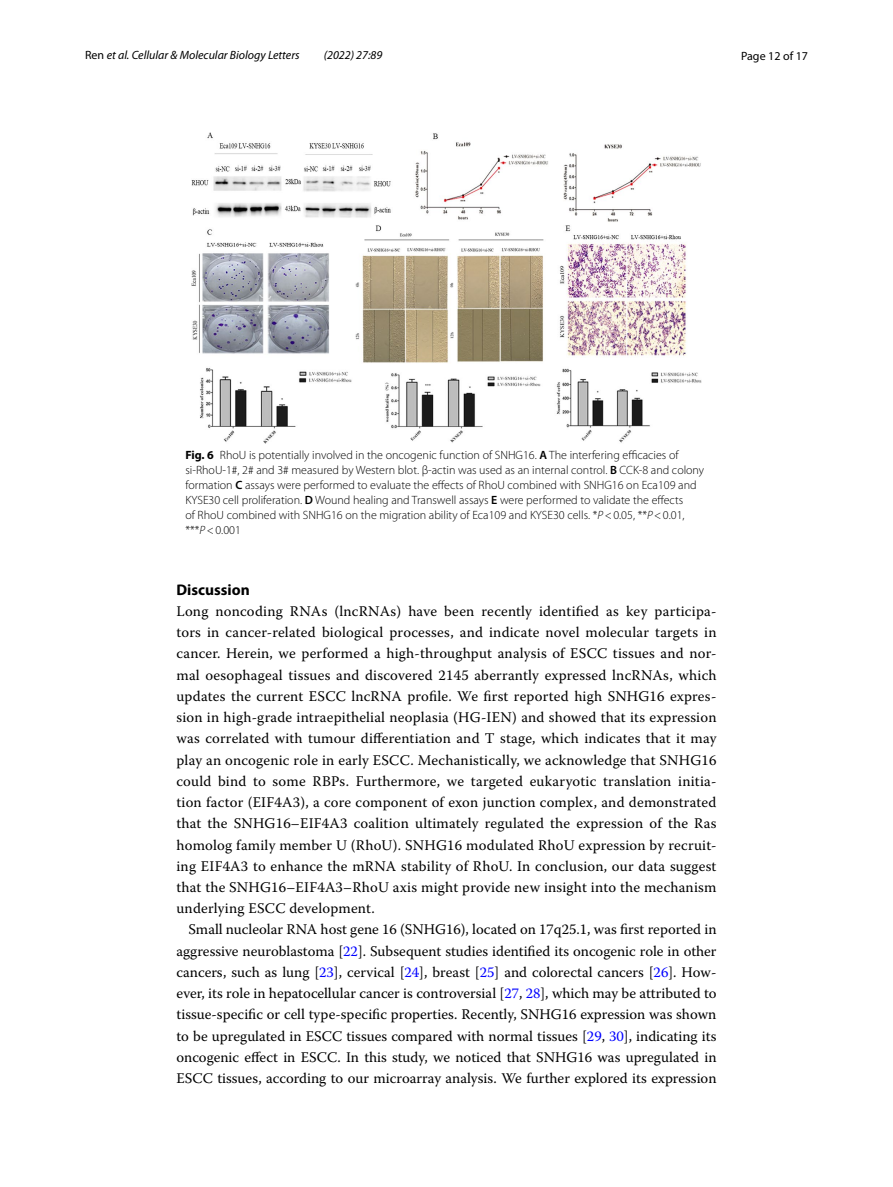
<style>
.page{position:relative;width:893px;height:1187px;background:#fff}
.page>*{position:absolute;margin:0;border:0;box-sizing:border-box;transform-origin:0 0}
.t1{font:700 15.45px "Myriad Pro";color:#000}
.t2{font:14.7px/21.3px "Warnock Pro";letter-spacing:.01em;color:#000;text-align:justify}
.t3{font:300 12px/15px "Myriad Pro";color:#000}
.t4{font:italic 12px "Myriad Pro";color:#000}
.t5{font:12px "Myriad Pro";color:#000}
.s1{font-style:normal}
.s2{font-weight:700}
.s3{font-weight:600}
.s4{font-style:italic}
.s5{color:#00f}
</style>
<div class="page">
<img style="left:191px;top:133px;width:511px;height:311px">
<p class="t4" style="left:85px;top:48px;width:216px"><span class="s1">Ren</span> et al. Cellular &amp; Molecular Biology Letters</p>
<p class="t4" style="left:324px;top:48px;width:60px">(2022) 27:89</p>
<p class="t5" style="left:741px;top:48px;width:68px">Page 12 of 17</p>
<p class="t3" style="left:185px;top:447px;width:520px"><span class="s2">Fig. 6</span> RhoU is potentially involved in the oncogenic function of SNHG16. <span class="s3">A</span> The interfering efficacies of si-RhoU-1#, 2# and 3# measured by Western blot. β-actin was used as an internal control. <span class="s3">B</span> CCK-8 and colony formation <span class="s3">C</span> assays were performed to evaluate the effects of RhoU combined with SNHG16 on Eca109 and KYSE30 cell proliferation. <span class="s3">D</span> Wound healing and Transwell assays <span class="s3">E</span> were performed to validate the effects<br>of RhoU combined with SNHG16 on the migration ability of Eca109 and KYSE30 cells. *<span class="s4">P</span>&lt;0.05, **<span class="s4">P</span>&lt;0.01, ***<span class="s4">P</span>&lt;0.001</p>
<p class="t1" style="left:176px;top:579px;width:75px">Discussion</p>
<p class="t2" style="left:176px;top:600px;width:542px">Long noncoding RNAs (lncRNAs) have been recently identified as key participa&shy;tors in cancer-related biological processes, and indicate novel molecular targets in cancer. Herein, we performed a high-throughput analysis of ESCC tissues and nor&shy;mal oesophageal tissues and discovered 2145 aberrantly expressed lncRNAs, which updates the current ESCC lncRNA profile. We first reported high SNHG16 expres&shy;sion in high-grade intraepithelial neoplasia (HG-IEN) and showed that its expression was correlated with tumour differentiation and T stage, which indicates that it may play an oncogenic role in early ESCC. Mechanistically, we acknowledge that SNHG16 could bind to some RBPs. Furthermore, we targeted eukaryotic translation initia&shy;tion factor (EIF4A3), a core component of exon junction complex, and demonstrated that the SNHG16–EIF4A3 coalition ultimately regulated the expression of the Ras homolog family member U (RhoU). SNHG16 modulated RhoU expression by recruit&shy;ing EIF4A3 to enhance the mRNA stability of RhoU. In conclusion, our data suggest that the SNHG16–EIF4A3–RhoU axis might provide new insight into the mechanism underlying ESCC development.</p>
<p class="t2" style="left:176px;top:918px;width:542px;text-indent:12px">Small nucleolar RNA host gene 16 (SNHG16), located on 17q25.1, was first reported in aggressive neuroblastoma [<span class="s5">22</span>]. Subsequent studies identified its oncogenic role in other cancers, such as lung [<span class="s5">23</span>], cervical [<span class="s5">24</span>], breast [<span class="s5">25</span>] and colorectal cancers [<span class="s5">26</span>]. How&shy;ever, its role in hepatocellular cancer is controversial [<span class="s5">27</span>, <span class="s5">28</span>], which may be attributed to tissue-specific or cell type-specific properties. Recently, SNHG16 expression was shown to be upregulated in ESCC tissues compared with normal tissues [<span class="s5">29</span>, <span class="s5">30</span>], indicating its oncogenic effect in ESCC. In this study, we noticed that SNHG16 was upregulated in ESCC tissues, according to our microarray analysis. We further explored its expression</p>
</div>
